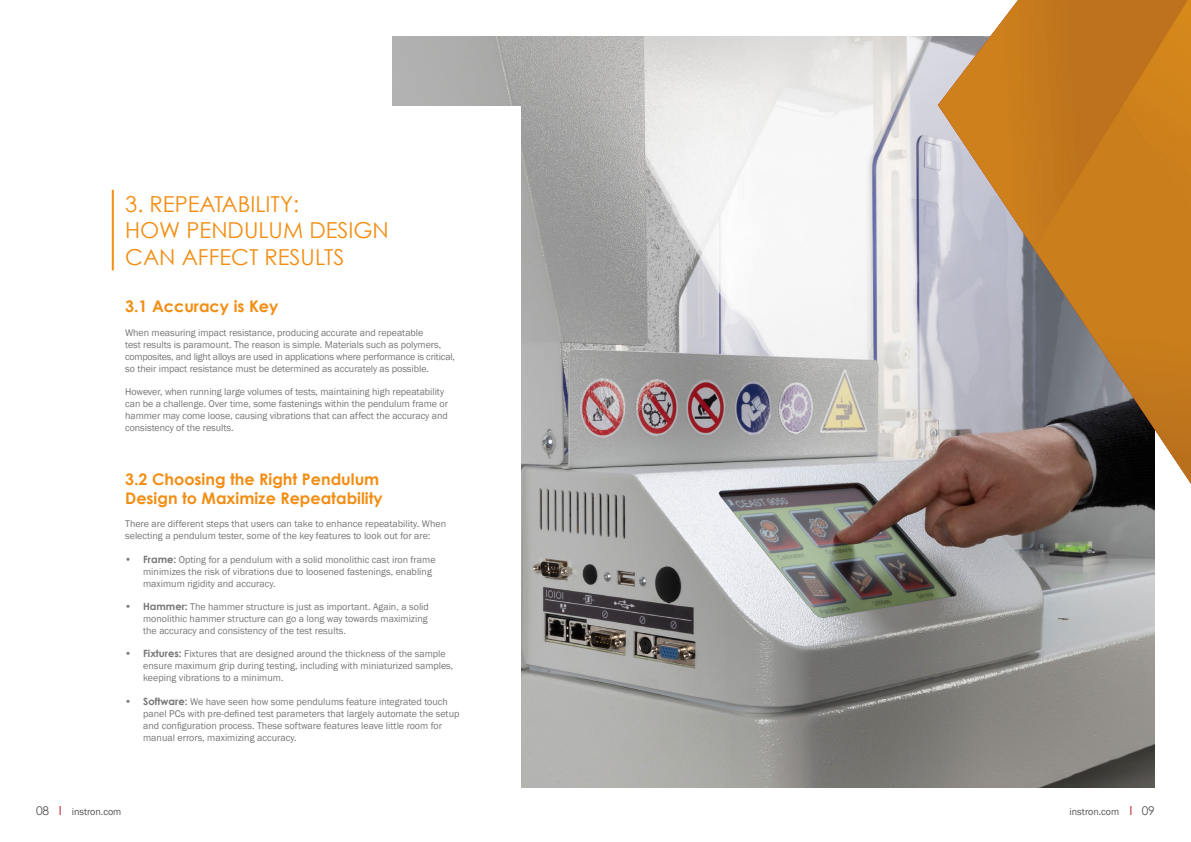
<style>
.page{position:relative;width:1191px;height:842px;background:#fff}
.page>*{position:absolute;margin:0;border:0;box-sizing:border-box;transform-origin:0 0}
.t1{font:22px/26.4px "Century Gothic";color:#f28e14}
.t2{font:700 16px/19.2px "Century Gothic";color:#f28e14}
.t3{font:12px "Century Gothic";color:#525251}
.t4{font:10px/12px "Franklin Gothic";color:#767676}
.t5{font:10px "Franklin Gothic";color:#525251}
.s1{font-family:"Century Gothic";font-weight:700}
</style>
<div class="page">
<img style="left:392px;top:36px;width:763px;height:752px">
<div style="left:16px;top:106px;width:504px;height:689px;background:#fff"></div>
<hr style="left:112px;top:190px;width:2px;height:80px;background:#f28e14">
<img style="left:938px;top:0;width:253px;height:484px">
<h1 class="t1" style="left:125px;top:190px;width:265px">3. REPEATABILITY:<br>HOW PENDULUM DESIGN<br>CAN AFFECT RESULTS</h1>
<h2 class="t2" style="left:125px;top:297px;width:155px">3.1 Accuracy is Key</h2>
<p class="t4" style="left:125px;top:327px;width:331px">When measuring impact resistance, producing accurate and repeatable<br>test results is paramount. The reason is simple. Materials such as polymers, composites, and light alloys are used in applications where performance is critical, so their impact resistance must be determined as accurately as possible.</p>
<p class="t4" style="left:125px;top:386px;width:324px">However, when running large volumes of tests, maintaining high repeatability can be a challenge. Over time, some fastenings within the pendulum frame or hammer may come loose, causing vibrations that can affect the accuracy and consistency of the results.</p>
<h2 class="t2" style="left:125px;top:469px;width:259px">3.2 Choosing the Right Pendulum<br>Design to Maximize Repeatability</h2>
<p class="t4" style="left:125px;top:518px;width:322px">There are different steps that users can take to enhance repeatability. When selecting a pendulum tester, some of the key features to look out for are:</p>
<p class="t4" style="left:143px;top:554px;width:294px;text-indent:-18px"><span class="s1">• Frame:</span> Opting for a pendulum with a solid monolithic cast iron frame minimizes the risk of vibrations due to loosened fastenings, enabling maximum rigidity and accuracy.</p>
<p class="t4" style="left:143px;top:601px;width:287px;text-align:justify;text-indent:-18px"><span class="s1">• Hammer:</span> The hammer structure is just as important. Again, a solid monolithic hammer structure can go a long way towards maximizing the accuracy and consistency of the test results.</p>
<p class="t4" style="left:143px;top:648px;width:312px;text-indent:-18px"><span class="s1">• Fixtures:</span> Fixtures that are designed around the thickness of the sample ensure maximum grip during testing, including with miniaturized samples, keeping vibrations to a minimum.</p>
<p class="t4" style="left:143px;top:696px;width:318px;text-indent:-18px"><span class="s1">• Software:</span> We have seen how some pendulums feature integrated touch panel PCs with pre-defined test parameters that largely automate the setup and configuration process. These software features leave little room for manual errors, maximizing accuracy.</p>
<p class="t3" style="left:36px;top:803px;width:15px">08</p>
<p class="t5" style="left:72px;top:805px;width:51px">instron.com</p>
<p class="t5" style="left:1069px;top:805px;width:51px">instron.com</p>
<p class="t3" style="left:1141px;top:803px;width:15px">09</p>
</div>
